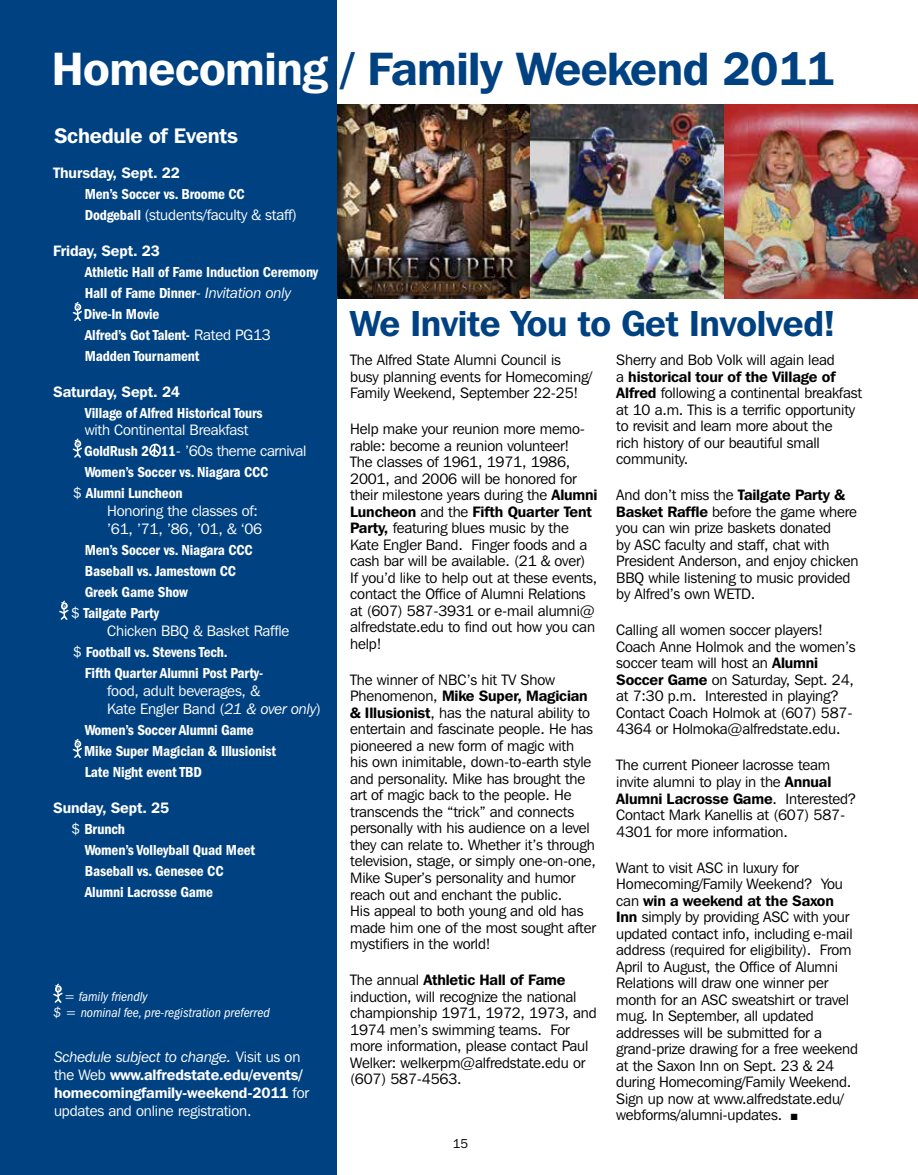
<style>
.page{position:relative;width:918px;height:1175px;background:#fff}
.page>*{position:absolute;margin:0;border:0;box-sizing:border-box;transform-origin:0 0}
.t1{font:600 46.5px "Franklin Gothic IT Cby BT";letter-spacing:-.01em;color:#004281}
.t2{font:600 36px "Franklin Gothic IT Cby BT";letter-spacing:-.01em;color:#004281}
.t3{font:600 21px "Franklin Gothic IT Cby BT";letter-spacing:-.01em;color:#fff}
.t4{font:15px/16.5px "Franklin Gothic IT Cby BT";letter-spacing:-.01em;color:#000}
.t5{font:600 condensed 15px/21px "Franklin Gothic";letter-spacing:-.01em;color:#fff}
.t6{font:15px/18px "Franklin Gothic IT Cby BT";letter-spacing:-.01em;color:#fff}
.t7{font:600 15px/18px "Franklin Gothic IT Cby BT";letter-spacing:-.01em;color:#fff}
.t8{font:italic condensed 13.5px/15.8px "Franklin Gothic";color:#fff}
.t9{font:12.75px "Franklin Gothic IT Cby BT";color:#000}
.s1{color:#fff}
.s2{font-family:"Franklin Gothic";font-weight:600;font-stretch:condensed}
.s3{font-family:"Franklin Gothic IT Cby BT";font-weight:400;font-stretch:normal}
.s4{font-family:"Franklin Gothic IT Cby BT";font-weight:400;font-style:italic;font-stretch:normal}
.s5{font-style:italic}
.s6{font-family:"Franklin Gothic IT Cby BT";font-stretch:normal}
.s7{font-weight:400;font-style:italic}
.s8{font-weight:400}
.s9{font-weight:600}
</style>
<div class="page">
<img style="left:337px;top:104px;width:581px;height:195px">
<div style="left:0;top:0;width:337px;height:1174px;background:#004281"></div>
<svg style="left:73px;top:302px;width:9px;height:19px"></svg>
<svg style="left:73px;top:438px;width:9px;height:20px"></svg>
<svg style="left:149px;top:443px;width:12px;height:14px"></svg>
<svg style="left:59px;top:600px;width:9px;height:20px"></svg>
<svg style="left:73px;top:739px;width:9px;height:19px"></svg>
<svg style="left:53px;top:983px;width:9px;height:19px"></svg>
<h1 class="t1" style="left:52px;top:40px;width:784px"><span class="s1">Homecoming</span> / Family Weekend 2011</h1>
<h3 class="t3" style="left:54px;top:122px;width:185px">Schedule of Events</h3>
<p class="t7" style="left:53px;top:163px;width:128px">Thursday, Sept. 22</p>
<p class="t5" style="left:85px;top:184px;width:161px">Men’s Soccer vs. Broome CC</p>
<p class="t6" style="left:85px;top:205px;width:214px"><span class="s2">Dodgeball</span> (students/faculty &amp; staff)</p>
<p class="t7" style="left:53px;top:241px;width:108px">Friday, Sept. 23</p>
<p class="t5" style="left:84px;top:262px;width:236px">Athletic Hall of Fame Induction Ceremony<br>Hall of Fame Dinner<span class="s3">-</span> <span class="s4">Invitation only<br></span>Dive-In Movie<br>Alfred’s Got Talent- <span class="s3">Rated PG13<br></span>Madden Tournament</p>
<p class="t7" style="left:53px;top:382px;width:128px">Saturday, Sept. 24</p>
<p class="t5" style="left:85px;top:403px;width:180px">Village of Alfred Historical Tours</p>
<p class="t6" style="left:84px;top:419px;width:224px;line-height:21px">with Continental Breakfast<br><span class="s2">GoldRush 2 11</span>- ’60s theme carnival</p>
<p class="t5" style="left:73px;top:461px;width:197px;text-indent:12px">Women’s Soccer vs. Niagara CCC <span class="s3">$</span> Alumni Luncheon</p>
<p class="t6" style="left:107px;top:501px;width:156px">Honoring the classes of: ’61, ’71, ’86, ’01, &amp; ‘06</p>
<p class="t5" style="left:85px;top:539px;width:169px">Men’s Soccer vs. Niagara CCC</p>
<p class="t5" style="left:85px;top:560px;width:153px">Baseball vs. Jamestown CC</p>
<p class="t5" style="left:85px;top:581px;width:105px">Greek Game Show</p>
<p class="t5" style="left:71px;top:602px;width:90px"><span class="s3">$</span> Tailgate Party</p>
<p class="t6" style="left:107px;top:621px;width:184px">Chicken BBQ &amp; Basket Raffle</p>
<p class="t5" style="left:85px;top:641px;width:180px;text-indent:-12px"><span class="s3">$</span> Football vs. Stevens Tech.<br>Fifth Quarter Alumni Post Party-</p>
<p class="t6" style="left:107px;top:681px;width:215px">food, adult beverages, &amp;<br>Kate Engler Band (<span class="s5">21 &amp; over only</span>)</p>
<p class="t5" style="left:84px;top:719px;width:193px">Women’s Soccer Alumni Game<br>Mike Super Magician &amp; Illusionist<br>Late Night event TBD</p>
<p class="t7" style="left:53px;top:798px;width:118px">Sunday, Sept. 25</p>
<p class="t5" style="left:85px;top:818px;width:172px;text-indent:-14px"><span class="s3">$</span> Brunch<br>Women’s Volleyball Quad Meet<br>Baseball vs. Genesee CC<br>Alumni Lacrosse Game</p>
<p class="t8" style="left:53px;top:988px;width:218px;text-indent:11px"><span class="s6">=</span> family friendly<br><span class="s6">$ =</span> nominal fee, pre-registration preferred</p>
<p class="t7" style="left:54px;top:1047px;width:257px"><span class="s7">Schedule subject to change.</span> <span class="s8">Visit us on the Web</span> www.alfredstate.edu/events/ homecomingfamily-weekend-2011 <span class="s8">for updates and online registration.</span></p>
<h2 class="t2" style="left:350px;top:300px;width:487px">We Invite You to Get Involved!</h2>
<p class="t4" style="left:350px;top:351px;width:244px">The Alfred State Alumni Council is busy planning events for Homecoming/<br>Family Weekend, September 22-25!</p>
<p class="t4" style="left:350px;top:420px;width:249px">Help make your reunion more memo&shy;rable: become a reunion volunteer!<br>The classes of 1961, 1971, 1986, 2001, and 2006 will be honored for their milestone years during the <span class="s9">Alumni Luncheon</span> and the <span class="s9">Fifth Quarter Tent Party,</span> featuring blues music by the Kate Engler Band. Finger foods and a cash bar will be available. (21 &amp; over)<br>If you’d like to help out at these events, contact the Office of Alumni Relations at (607) 587-3931 or e-mail alumni@ alfredstate.edu to find out how you can help!</p>
<p class="t4" style="left:350px;top:671px;width:247px">The winner of NBC’s hit TV Show Phenomenon, <span class="s9">Mike Super, Magician &amp; Illusionist</span>, has the natural ability to entertain and fascinate people. He has pioneered a new form of magic with<br>his own inimitable, down-to-earth style and personality. Mike has brought the art of magic back to the people. He transcends the “trick” and connects personally with his audience on a level they can relate to. Whether it’s through television, stage, or simply one-on-one, Mike Super’s personality and humor reach out and enchant the public.<br>His appeal to both young and old has made him one of the most sought after mystifiers in the world!</p>
<p class="t4" style="left:350px;top:971px;width:248px">The annual <span class="s9">Athletic Hall of Fame </span>induction, will recognize the national championship 1971, 1972, 1973, and 1974 men’s swimming teams. For more information, please contact Paul Welker: welkerpm@alfredstate.edu or (607) 587-4563.</p>
<p class="t9" style="left:453px;top:1135px;width:17px">15</p>
<p class="t4" style="left:616px;top:351px;width:247px">Sherry and Bob Volk will again lead<br>a <span class="s9">historical tour of the Village of Alfred</span> following a continental breakfast at 10 a.m. This is a terrific opportunity to revisit and learn more about the<br>rich history of our beautiful small community.</p>
<p class="t4" style="left:616px;top:486px;width:244px">And don’t miss the <span class="s9">Tailgate Party &amp; Basket Raffle</span> before the game where you can win prize baskets donated<br>by ASC faculty and staff, chat with President Anderson, and enjoy chicken BBQ while listening to music provided by Alfred’s own WETD.</p>
<p class="t4" style="left:616px;top:621px;width:241px">Calling all women soccer players!<br>Coach Anne Holmok and the women’s soccer team will host an <span class="s9">Alumni Soccer Game</span> on Saturday, Sept. 24, at 7:30 p.m. Interested in playing?<br>Contact Coach Holmok at (607) 587- 4364 or Holmoka@alfredstate.edu.</p>
<p class="t4" style="left:616px;top:756px;width:242px">The current Pioneer lacrosse team invite alumni to play in the <span class="s9">Annual Alumni Lacrosse Game</span>. Interested?<br>Contact Mark Kanellis at (607) 587- 4301 for more information.</p>
<p class="t4" style="left:616px;top:858px;width:243px">Want to visit ASC in luxury for Homecoming/Family Weekend? You can <span class="s9">win a weekend at the Saxon Inn</span> simply by providing ASC with your updated contact info, including e-mail address (required for eligibility). From April to August, the Office of Alumni Relations will draw one winner per month for an ASC sweatshirt or travel mug. In September, all updated addresses will be submitted for a grand-prize drawing for a free weekend at the Saxon Inn on Sept. 23 &amp; 24 during Homecoming/Family Weekend.<br>Sign up now at www.alfredstate.edu/ webforms/alumni-updates. ■</p>
</div>
